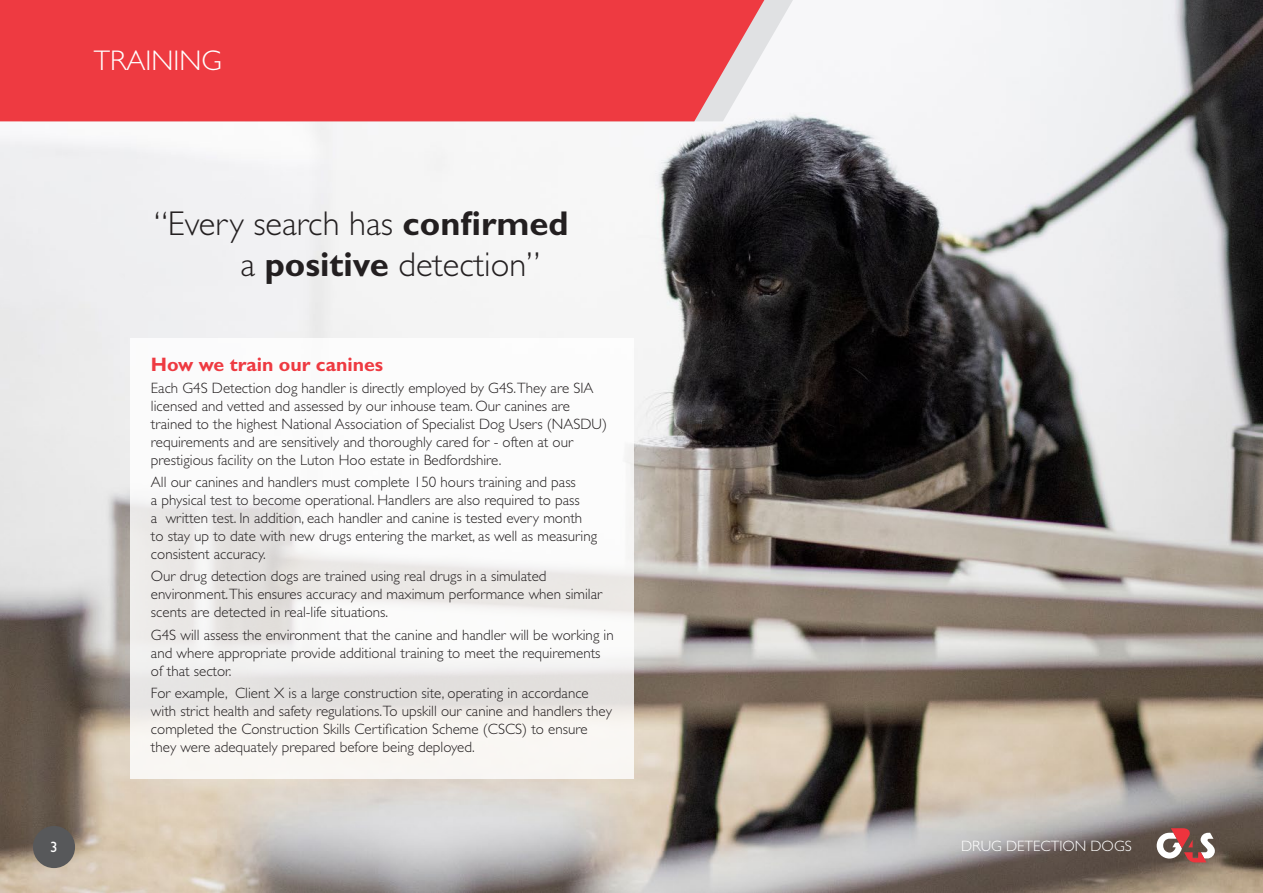
<style>
.page{position:relative;width:1263px;height:893px;background:#fff}
.page>*{position:absolute;margin:0;border:0;box-sizing:border-box;transform-origin:0 0}
.t1{font:300 34.5px/41.4px "Gill Sans Std";color:#231f20}
.t2{font:300 28.5px "Gill Sans Std";color:#fff}
.t3{font:700 19.5px "Gill Sans Std";color:#ee3a41}
.t4{font:300 15px/18px "Gill Sans Std";color:#231f20}
.t5{font:300 15px "Gill Sans Std";color:#fff}
.red_bullet{font:15px "Gill Sans Std";color:#fff}
.s1{font-weight:700}
</style>
<div class="page">
<img style="left:0;top:0;width:1263px;height:893px">
<div style="left:33px;top:826px;width:42px;height:42px;background:#57585a;border-radius:50%"></div>
<svg style="left:764px;top:0;width:29px;height:121px"></svg>
<div style="left:0;top:0;width:764px;height:121px;background:#ee3a41"></div>
<svg style="left:130px;top:338px;width:504px;height:440px"></svg>
<svg style="left:1157px;top:828px;width:58px;height:34px"></svg>
<p class="t2" style="left:94px;top:44px;width:129px">TRAINING</p>
<p class="red_bullet" style="left:50px;top:838px;width:9px">3</p>
<p class="t1" style="left:240px;top:203px;width:330px;text-indent:-86px">“Every search has <span class="s1">confirmed </span>a <span class="s1">positive</span> detection”</p>
<p class="t3" style="left:151px;top:352px;width:234px">How we train our canines</p>
<p class="t4" style="left:151px;top:379px;width:458px">Each G4S Detection dog handler is directly employed by G4S.They are SIA licensed and vetted and assessed by our inhouse team. Our canines are trained to the highest National Association of Specialist Dog Users (NASDU) requirements and are sensitively and thoroughly cared for - often at our prestigious facility on the Luton Hoo estate in Bedfordshire.</p>
<p class="t4" style="left:151px;top:473px;width:448px">All our canines and handlers must complete 150 hours training and pass<br>a physical test to become operational. Handlers are also required to pass<br>a written test. In addition, each handler and canine is tested every month to stay up to date with new drugs entering the market, as well as measuring consistent accuracy.</p>
<p class="t4" style="left:151px;top:567px;width:453px">Our drug detection dogs are trained using real drugs in a simulated environment.This ensures accuracy and maximum performance when similar scents are detected in real-life situations.</p>
<p class="t4" style="left:151px;top:626px;width:464px">G4S will assess the environment that the canine and handler will be working in and where appropriate provide additional training to meet the requirements of that sector.</p>
<p class="t4" style="left:151px;top:684px;width:462px">For example, Client X is a large construction site, operating in accordance with strict health and safety regulations.To upskill our canine and handlers they completed the Construction Skills Certification Scheme (CSCS) to ensure they were adequately prepared before being deployed.</p>
<p class="t5" style="left:961px;top:837px;width:172px">DRUG DETECTION DOGS</p>
</div>
